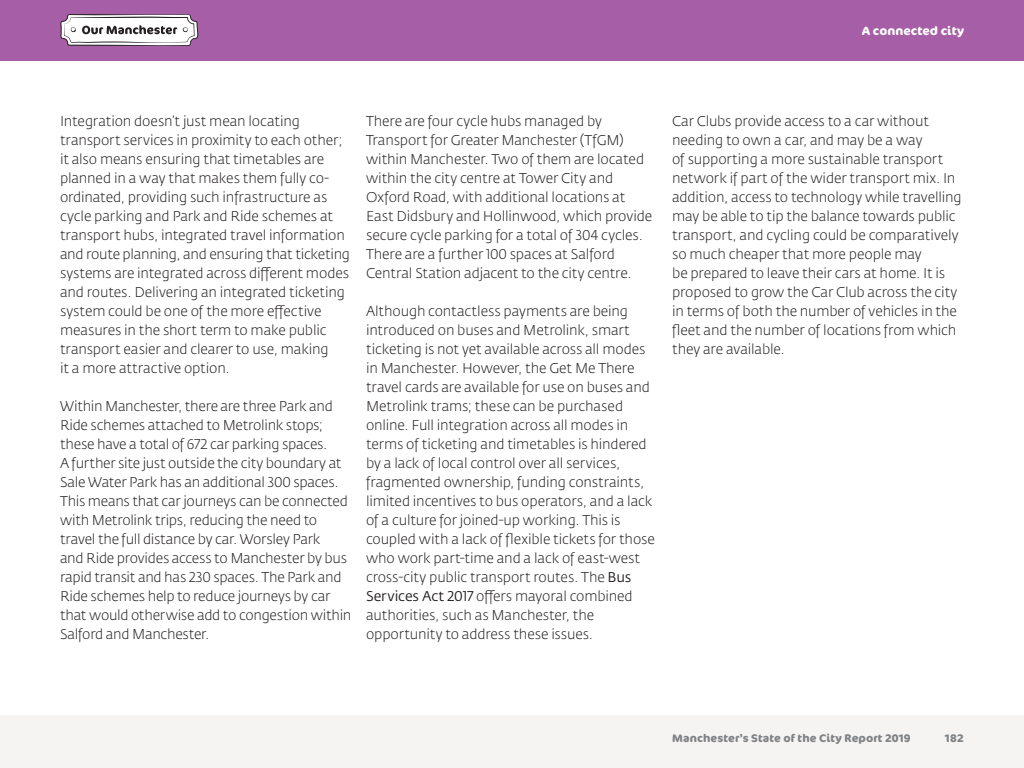
<style>
.page{position:relative;width:1024px;height:768px;background:#fff}
.page>*{position:absolute;margin:0;border:0;box-sizing:border-box;transform-origin:0 0}
.t1{font:300 14px/19px "Fedra Sans Std";letter-spacing:-.01em;color:#231f20}
.t2{font:700 12px "Cocon";letter-spacing:.005em;color:#fff}
.t3{font:700 11px "Cocon";letter-spacing:.01em;color:#808285}
.s1{font-weight:400}
</style>
<div class="page">
<div style="left:0;top:0;width:1024px;height:60px;background:#a65ea6"></div>
<div style="left:0;top:715px;width:1024px;height:53px;background:#f5f4f3"></div>
<svg style="left:60px;top:14px;width:139px;height:32px;background:#cbc6cb"></svg>
<p class="t2" style="left:862px;top:23px;width:103px">A connected city</p>
<p class="t1" style="left:60px;top:112px;width:292px">Integration doesn’t just mean locating transport services in proximity to each other; it also means ensuring that timetables are planned in a way that makes them fully co&shy;ordinated, providing such infrastructure as cycle parking and Park and Ride schemes at transport hubs, integrated travel information and route planning, and ensuring that ticketing systems are integrated across different modes and routes. Delivering an integrated ticketing system could be one of the more effective measures in the short term to make public transport easier and clearer to use, making<br>it a more attractive option.</p>
<p class="t1" style="left:60px;top:397px;width:293px">Within Manchester, there are three Park and Ride schemes attached to Metrolink stops; these have a total of 672 car parking spaces.<br>A further site just outside the city boundary at Sale Water Park has an additional 300 spaces.<br>This means that car journeys can be connected with Metrolink trips, reducing the need to travel the full distance by car. Worsley Park<br>and Ride provides access to Manchester by bus rapid transit and has 230 spaces. The Park and Ride schemes help to reduce journeys by car that would otherwise add to congestion within Salford and Manchester.</p>
<p class="t1" style="left:366px;top:112px;width:288px">There are four cycle hubs managed by Transport for Greater Manchester (TfGM) within Manchester. Two of them are located within the city centre at Tower City and Oxford Road, with additional locations at East Didsbury and Hollinwood, which provide secure cycle parking for a total of 304 cycles.<br>There are a further 100 spaces at Salford Central Station adjacent to the city centre.</p>
<p class="t1" style="left:366px;top:302px;width:290px">Although contactless payments are being introduced on buses and Metrolink, smart ticketing is not yet available across all modes in Manchester. However, the Get Me There travel cards are available for use on buses and Metrolink trams; these can be purchased online. Full integration across all modes in terms of ticketing and timetables is hindered by a lack of local control over all services, fragmented ownership, funding constraints, limited incentives to bus operators, and a lack of a culture for joined-up working. This is coupled with a lack of flexible tickets for those who work part-time and a lack of east-west cross-city public transport routes. The <span class="s1">Bus Services Act 2017</span> offers mayoral combined authorities, such as Manchester, the opportunity to address these issues.</p>
<p class="t1" style="left:672px;top:112px;width:291px">Car Clubs provide access to a car without needing to own a car, and may be a way<br>of supporting a more sustainable transport network if part of the wider transport mix. In addition, access to technology while travelling may be able to tip the balance towards public transport, and cycling could be comparatively so much cheaper that more people may<br>be prepared to leave their cars at home. It is proposed to grow the Car Club across the city in terms of both the number of vehicles in the fleet and the number of locations from which they are available.</p>
<p class="t3" style="left:672px;top:732px;width:240px">Manchester’s State of the City Report 2019</p>
<p class="t3" style="left:945px;top:732px;width:21px">182</p>
</div>
